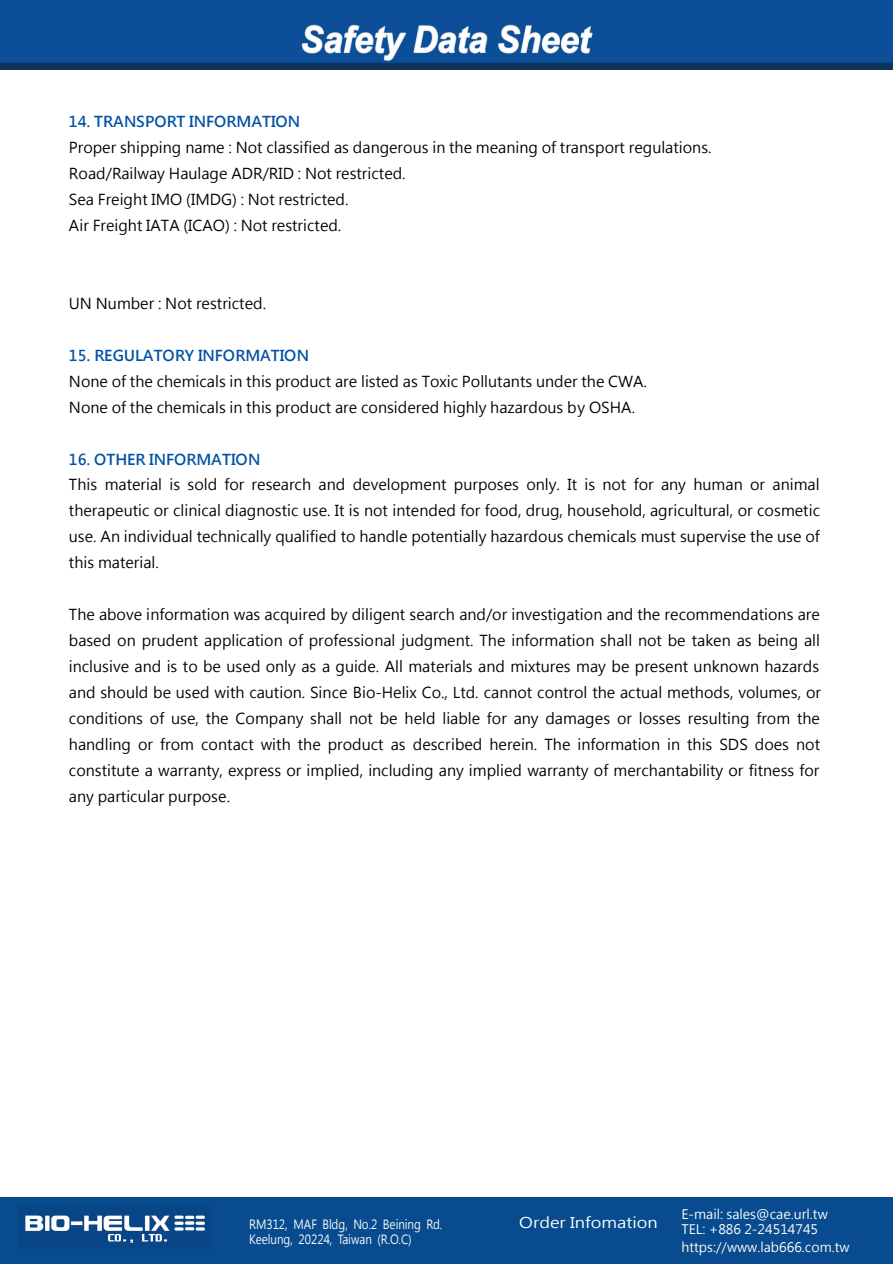
<style>
.page{position:relative;width:893px;height:1264px;background:#fff}
.page>*{position:absolute;margin:0;border:0;box-sizing:border-box;transform-origin:0 0}
.t1{font:15px/26px "Microsoft Jheng Hei";color:#000}
.t2{font:700 15px "Microsoft Jheng Hei";color:#0052a3}
.t3{font:14.7px "Microsoft Jheng Hei";color:#fff;scale:1.15 1}
.t4{font:13.05px/15.6px "Microsoft Jheng Hei";color:#fff}
.t5{font:12.6px/15px "Microsoft Jheng Hei";color:#fff;scale:.86 1}
</style>
<div class="page">
<img style="left:0;top:0;width:892px;height:69px">
<div style="left:0;top:1197px;width:892px;height:67px;background:#084b8e"></div>
<img style="left:25px;top:1215px;width:180px;height:28px">
<p class="t2" style="left:69px;top:112px;width:233px">14. TRANSPORT INFORMATION</p>
<p class="t1" style="left:69px;top:135px;width:644px">Proper shipping name : Not classified as dangerous in the meaning of transport regulations.<br>Road/Railway Haulage ADR/RID : Not restricted.<br>Sea Freight IMO (IMDG) : Not restricted.<br>Air Freight IATA (ICAO) : Not restricted.</p>
<p class="t1" style="left:69px;top:290px;width:199px">UN Number : Not restricted.</p>
<p class="t2" style="left:69px;top:346px;width:241px">15. REGULATORY INFORMATION</p>
<p class="t1" style="left:69px;top:368px;width:579px">None of the chemicals in this product are listed as Toxic Pollutants under the CWA.<br>None of the chemicals in this product are considered highly hazardous by OSHA.</p>
<p class="t2" style="left:69px;top:450px;width:193px">16. OTHER INFORMATION</p>
<p class="t1" style="left:69px;top:472px;width:752px;text-align:justify">This material is sold for research and development purposes only. It is not for any human or animal therapeutic or clinical diagnostic use. It is not intended for food, drug, household, agricultural, or cosmetic use. An individual technically qualified to handle potentially hazardous chemicals must supervise the use of this material.</p>
<p class="t1" style="left:69px;top:602px;width:753px;text-align:justify">The above information was acquired by diligent search and/or investigation and the recommendations are based on prudent application of professional judgment. The information shall not be taken as being all inclusive and is to be used only as a guide. All materials and mixtures may be present unknown hazards and should be used with caution. Since Bio-Helix Co., Ltd. cannot control the actual methods, volumes, or conditions of use, the Company shall not be held liable for any damages or losses resulting from the handling or from contact with the product as described herein. The information in this SDS does not constitute a warranty, express or implied, including any implied warranty of merchantability or fitness for any particular purpose.</p>
<p class="t5" style="left:249px;top:1216px;width:226px">RM312, MAF Bldg, No.2 Beining Rd.<br>Keelung, 20224, Taiwan (R.O.C)</p>
<p class="t3" style="left:519px;top:1213px;width:122px">Order Infomation</p>
<p class="t4" style="left:681px;top:1206px;width:148px">E-mail: sales@cae.url.tw<br>TEL: +886 2-24514745</p>
<p class="t4" style="left:681px;top:1239px;width:170px">https://www.lab666.com.tw</p>
</div>
